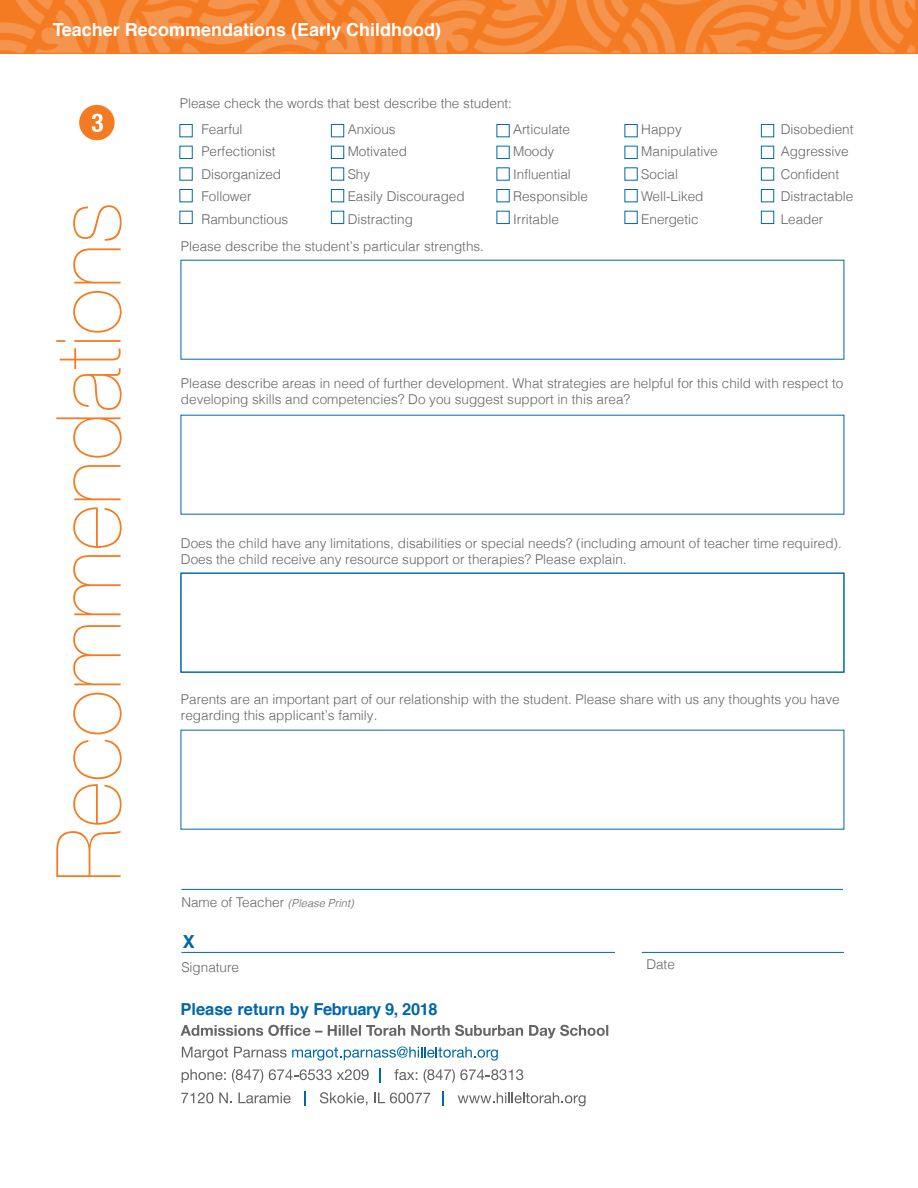
<style>
.page{position:relative;width:918px;height:1188px;background:#fff}
.page>*{position:absolute;margin:0;border:0;box-sizing:border-box;transform-origin:0 0}
.t1{font:700 18px "Helvetica";color:#fff}
.t2{font:700 18px "Helvetica";color:#0068a9}
.t3{font:700 16.5px "Helvetica";color:#0068a9}
.t4{font:300 13.5px/22.5px "Helvetica";color:#656568}
.s1{font-style:italic;font-size:11.1px}
</style>
<div class="page">
<hr style="left:181px;top:952px;width:434px;height:1px;background:#0068a9">
<svg style="left:56px;top:831px;width:65px;height:46px"></svg>
<svg style="left:73px;top:740px;width:49px;height:85px"></svg>
<svg style="left:79px;top:728px;width:37px;height:6px"></svg>
<img style="left:0;top:0;width:918px;height:728px">
<div style="left:180px;top:124px;width:13px;height:13px;border:1px solid #0068a9"></div>
<div style="left:180px;top:146px;width:13px;height:13px;border:1px solid #0068a9"></div>
<div style="left:180px;top:189px;width:13px;height:13px;border:1px solid #0068a9"></div>
<div style="left:180px;top:211px;width:13px;height:13px;border:1px solid #0068a9"></div>
<div style="left:331px;top:124px;width:13px;height:13px;border:1px solid #0068a9"></div>
<div style="left:331px;top:146px;width:13px;height:13px;border:1px solid #0068a9"></div>
<div style="left:331px;top:167px;width:13px;height:14px;border:1px solid #0068a9"></div>
<div style="left:331px;top:189px;width:13px;height:13px;border:1px solid #0068a9"></div>
<div style="left:331px;top:211px;width:13px;height:13px;border:1px solid #0068a9"></div>
<div style="left:497px;top:124px;width:13px;height:13px;border:1px solid #0068a9"></div>
<div style="left:497px;top:146px;width:13px;height:13px;border:1px solid #0068a9"></div>
<div style="left:497px;top:189px;width:13px;height:13px;border:1px solid #0068a9"></div>
<div style="left:497px;top:211px;width:13px;height:13px;border:1px solid #0068a9"></div>
<div style="left:625px;top:124px;width:13px;height:13px;border:1px solid #0068a9"></div>
<div style="left:625px;top:146px;width:13px;height:13px;border:1px solid #0068a9"></div>
<div style="left:625px;top:189px;width:13px;height:13px;border:1px solid #0068a9"></div>
<div style="left:625px;top:211px;width:13px;height:13px;border:1px solid #0068a9"></div>
<div style="left:761px;top:124px;width:13px;height:13px;border:1px solid #0068a9"></div>
<div style="left:761px;top:146px;width:13px;height:13px;border:1px solid #0068a9"></div>
<div style="left:761px;top:167px;width:13px;height:14px;border:1px solid #0068a9"></div>
<div style="left:761px;top:189px;width:13px;height:13px;border:1px solid #0068a9"></div>
<div style="left:761px;top:211px;width:13px;height:13px;border:1px solid #0068a9"></div>
<div style="left:181px;top:573px;width:663px;height:99px;border:1px solid #0068a9"></div>
<hr style="left:642px;top:952px;width:202px;height:1px;background:#0068a9">
<hr style="left:181px;top:889px;width:662px;height:1px;background:#0068a9">
<svg style="left:181px;top:1025px;width:427px;height:13px"></svg>
<svg style="left:181px;top:1093px;width:32px;height:10px"></svg>
<svg style="left:219px;top:1093px;width:13px;height:10px"></svg>
<svg style="left:239px;top:1093px;width:52px;height:10px"></svg>
<svg style="left:305px;top:1091px;width:1px;height:15px"></svg>
<svg style="left:320px;top:1092px;width:48px;height:13px"></svg>
<svg style="left:374px;top:1093px;width:56px;height:10px"></svg>
<svg style="left:443px;top:1091px;width:1px;height:15px"></svg>
<svg style="left:458px;top:1093px;width:128px;height:13px"></svg>
<svg style="left:182px;top:1069px;width:44px;height:14px"></svg>
<svg style="left:232px;top:1069px;width:31px;height:14px"></svg>
<svg style="left:269px;top:1069px;width:100px;height:11px"></svg>
<svg style="left:380px;top:1068px;width:1px;height:15px"></svg>
<svg style="left:394px;top:1069px;width:23px;height:11px"></svg>
<svg style="left:424px;top:1069px;width:99px;height:14px"></svg>
<svg style="left:182px;top:1047px;width:46px;height:14px"></svg>
<svg style="left:234px;top:1046px;width:264px;height:15px"></svg>
<h1 class="t1" style="left:53px;top:15px;width:390px">Teacher Recommendations (Early Childhood)</h1>
<p class="t4" style="left:180px;top:91px;width:334px">Please check the words that best describe the student:</p>
<p class="t4" style="left:201px;top:117px;width:89px">Fearful<br>Perfectionist<br>Disorganized<br>Follower<br>Rambunctious</p>
<p class="t4" style="left:348px;top:117px;width:119px">Anxious<br>Motivated<br>Shy<br>Easily Discouraged<br>Distracting</p>
<p class="t4" style="left:513px;top:117px;width:59px">Articulate<br>Moody</p>
<p class="t4" style="left:641px;top:117px;width:78px">Happy<br>Manipulative<br>Social<br>Well-Liked<br>Energetic</p>
<p class="t4" style="left:781px;top:117px;width:74px">Disobedient<br>Aggressive</p>
<p class="t4" style="left:781px;top:184px;width:74px">Distractable<br>Leader</p>
<p class="t4" style="left:513px;top:162px;width:59px">Influential</p>
<p class="t4" style="left:781px;top:162px;width:60px">Confident</p>
<p class="t4" style="left:513px;top:184px;width:77px">Responsible<br>Irritable</p>
<p class="t4" style="left:181px;top:234px;width:305px">Please describe the student’s particular strengths.</p>
<p class="t4" style="left:181px;top:374px;width:664px;line-height:16.2px">Please describe areas in need of further development. What strategies are helpful for this child with respect to developing skills and competencies? Do you suggest support in this area?</p>
<p class="t4" style="left:181px;top:534px;width:662px;line-height:16.2px">Does the child have any limitations, disabilities or special needs? (including amount of teacher time required).<br>Does the child receive any resource support or therapies? Please explain.</p>
<p class="t4" style="left:181px;top:690px;width:660px;line-height:16.2px">Parents are an important part of our relationship with the student. Please share with us any thoughts you have regarding this applicant’s family.</p>
<p class="t4" style="left:181px;top:890px;width:174px">Name of Teacher <span class="s1">(Please Print)</span></p>
<h1 class="t2" style="left:183px;top:927px;width:14px">X</h1>
<p class="t4" style="left:181px;top:955px;width:59px">Signature</p>
<p class="t4" style="left:646px;top:952px;width:30px">Date</p>
<p class="t3" style="left:181px;top:996px;width:259px">Please return by February 9, 2018</p>
</div>
